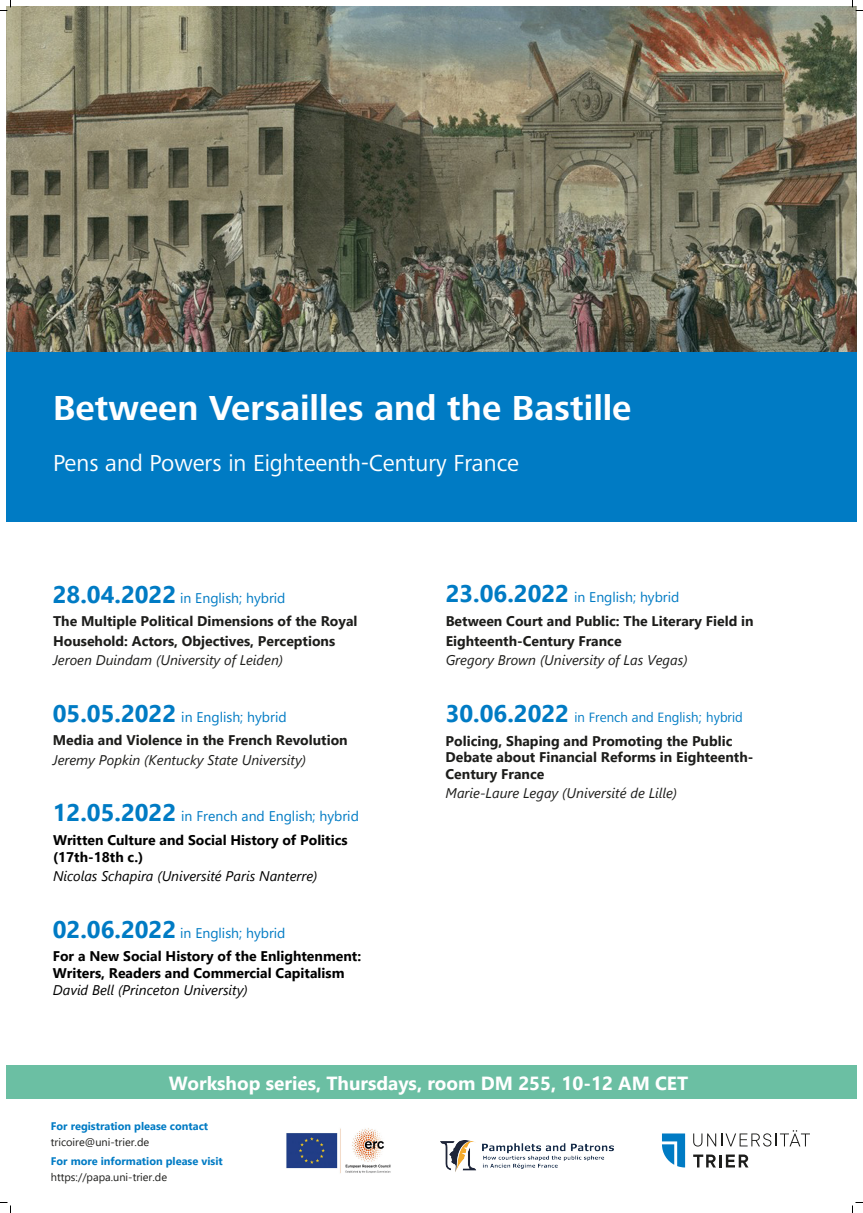
<style>
.page{position:relative;width:863px;height:1213px;background:#fff}
.page>*{position:absolute;margin:0;border:0;box-sizing:border-box;transform-origin:0 0}
.Titel{font:700 36px "Frutiger Next LTW1 G";color:#fff}
.Unterzeile{font:24px "Frutiger Next LTW1 G";color:#fff}
.Plakat__Banner_zentr{font:700 19px "Segoe UI";color:#fff}
.Dozent{font:700 14px/23.9px "Segoe UI";color:#1d1d1b}
.Dozent-2{font:700 14px/23.4px "Segoe UI";color:#000}
.Dozent-3{font:italic 14px/18.9px "Segoe UI";color:#1d1d1b}
.Dozent-4{font:italic 14px/19.4px "Segoe UI";color:#000}
.Text{font:700 11px/16px "Segoe UI";color:#007bc4}
.s1{font-size:24px;color:#007bc4}
.s2{font-weight:400;color:#007bc4}
.s3{font-weight:400;font-style:italic}
.s4{font-weight:700;font-style:normal}
.s5{font-family:"Frutiger Next LTW1 G";font-weight:400;color:#007bc4}
.s6{font-weight:400;color:#1d1d1b}
</style>
<div class="page">
<div style="left:6px;top:351px;width:851px;height:170px;background:#007bc4"></div>
<svg style="left:662px;top:1133px;width:23px;height:34px"></svg>
<svg style="left:693px;top:1130px;width:117px;height:17px"></svg>
<svg style="left:693px;top:1155px;width:55px;height:12px"></svg>
<div style="left:6px;top:1065px;width:851px;height:34px;background:#6bbfa3"></div>
<img style="left:6px;top:6px;width:851px;height:345px">
<img style="left:286px;top:1128px;width:105px;height:45px">
<img style="left:440px;top:1140px;width:173px;height:32px">
<svg style="left:0;top:0;width:11px;height:11px"></svg>
<svg style="left:0;top:1202px;width:11px;height:11px"></svg>
<svg style="left:852px;top:0;width:11px;height:11px"></svg>
<svg style="left:852px;top:1202px;width:11px;height:11px"></svg>
<p class="Titel" style="left:53px;top:387px;width:580px">Between Versailles and the Bastille</p>
<p class="Unterzeile" style="left:53px;top:449px;width:468px">Pens and Powers in Eighteenth-Century France</p>
<p class="Dozent" style="left:53px;top:585px;width:306px;line-height:23.6px"><span class="s1">28.04.2022</span> <span class="s2">in English; hybrid<br></span>The Multiple Political Dimensions of the Royal</p>
<p class="Dozent" style="left:53px;top:630px;width:284px;line-height:19.1px">Household: Actors, Objectives, Perceptions<br><span class="s3">Jeroen Duindam (University of Leiden)</span></p>
<p class="Dozent" style="left:53px;top:704px;width:296px;line-height:23.4px"><span class="s1">05.05.2022</span> <span class="s2">in English; hybrid<br></span>Media and Violence in the French Revolution</p>
<p class="Dozent-3" style="left:53px;top:748px;width:255px">Jeremy Popkin (Kentucky State University)</p>
<p class="Dozent-2" style="left:53px;top:804px;width:308px"><span class="s1">12.05.2022</span> <span class="s2">in French and English; hybrid<br></span>Written Culture and Social History of Politics</p>
<p class="Dozent-4" style="left:53px;top:845px;width:266px"><span class="s4">(17th-18th c.)<br></span>Nicolas Schapira (Université Paris Nanterre)</p>
<p class="Dozent-2" style="left:53px;top:920px;width:310px"><span class="s1">02.06.2022</span> <span class="s2">in English; hybrid<br></span>For a New Social History of the Enlightenment:</p>
<p class="Dozent-2" style="left:53px;top:964px;width:293px;line-height:16.8px">Writers, Readers and Commercial Capitalism<br><span class="s3">David Bell (Princeton University)</span></p>
<p class="Dozent" style="left:446px;top:584px;width:309px"><span class="s1">23.06.2022</span> <span class="s2">in English; hybrid<br></span>Between Court and Public: The Literary Field in</p>
<p class="Dozent-3" style="left:446px;top:630px;width:243px"><span class="s4">Eighteenth-Century France<br></span>Gregory Brown (University of Las Vegas)</p>
<p class="Dozent" style="left:446px;top:705px;width:299px;line-height:23.1px"><span class="s1">30.06.2022</span> <span class="s5">in French and English; hybrid<br></span>Policing, Shaping and Promoting the Public</p>
<p class="Dozent" style="left:446px;top:748px;width:309px;line-height:16.8px">Debate about Financial Reforms in Eighteenth-<br>Century France</p>
<p class="Dozent-3" style="left:446px;top:781px;width:233px">Marie-Laure Legay (Université de Lille)</p>
<p class="Plakat__Banner_zentr" style="left:169px;top:1065px;width:521px">Workshop series, Thursdays, room DM 255, 10-12 AM CET</p>
<p class="Text" style="left:51px;top:1117px;width:159px">For registration please contact <span class="s6">tricoire@uni-trier.de</span></p>
<p class="Text" style="left:51px;top:1152px;width:173px">For more information please visit <span class="s6">https://papa.uni-trier.de</span></p>
</div>
